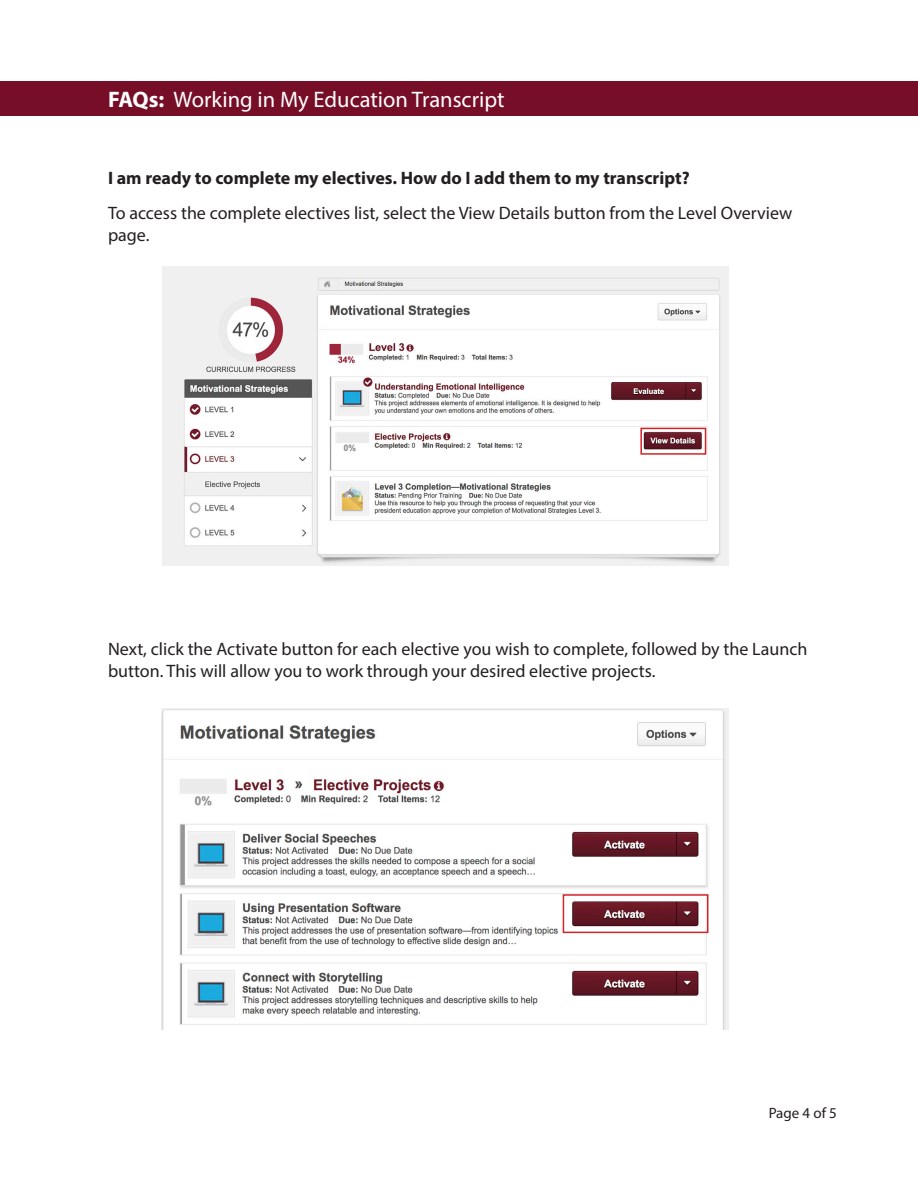
<style>
.page{position:relative;width:918px;height:1188px;background:#fff}
.page>*{position:absolute;margin:0;border:0;box-sizing:border-box;transform-origin:0 0}
.t1{font:22.5px "Myriad Pro";color:#fff}
.body{font:18px/21.6px "Myriad Pro";color:#231f20}
.questions{font:700 18px "Myriad Pro";color:#231f20}
.t2{font:15px "Myriad Pro";color:#231f20}
.s1{font-weight:700}
</style>
<div class="page">
<div style="left:0;top:81px;width:918px;height:35px;background:#770e28"></div>
<img style="left:162px;top:708px;width:567px;height:322px">
<img style="left:162px;top:267px;width:567px;height:299px">
<div style="left:640px;top:428px;width:66px;height:27px;border:2px solid #d1232a"></div>
<div style="left:563px;top:894px;width:145px;height:39px;border:2px solid #d1232a"></div>
<p class="t1" style="left:108px;top:85px;width:398px"><span class="s1">FAQs:</span> Working in My Education Transcript</p>
<p class="questions" style="left:108px;top:166px;width:583px">I am ready to complete my electives. How do I add them to my transcript?</p>
<p class="body" style="left:108px;top:202px;width:686px">To access the complete electives list, select the View Details button from the Level Overview page.</p>
<p class="body" style="left:108px;top:638px;width:701px">Next, click the Activate button for each elective you wish to complete, followed by the Launch button. This will allow you to work through your desired elective projects.</p>
<p class="t2" style="left:769px;top:1104px;width:70px">Page 4 of 5</p>
</div>
